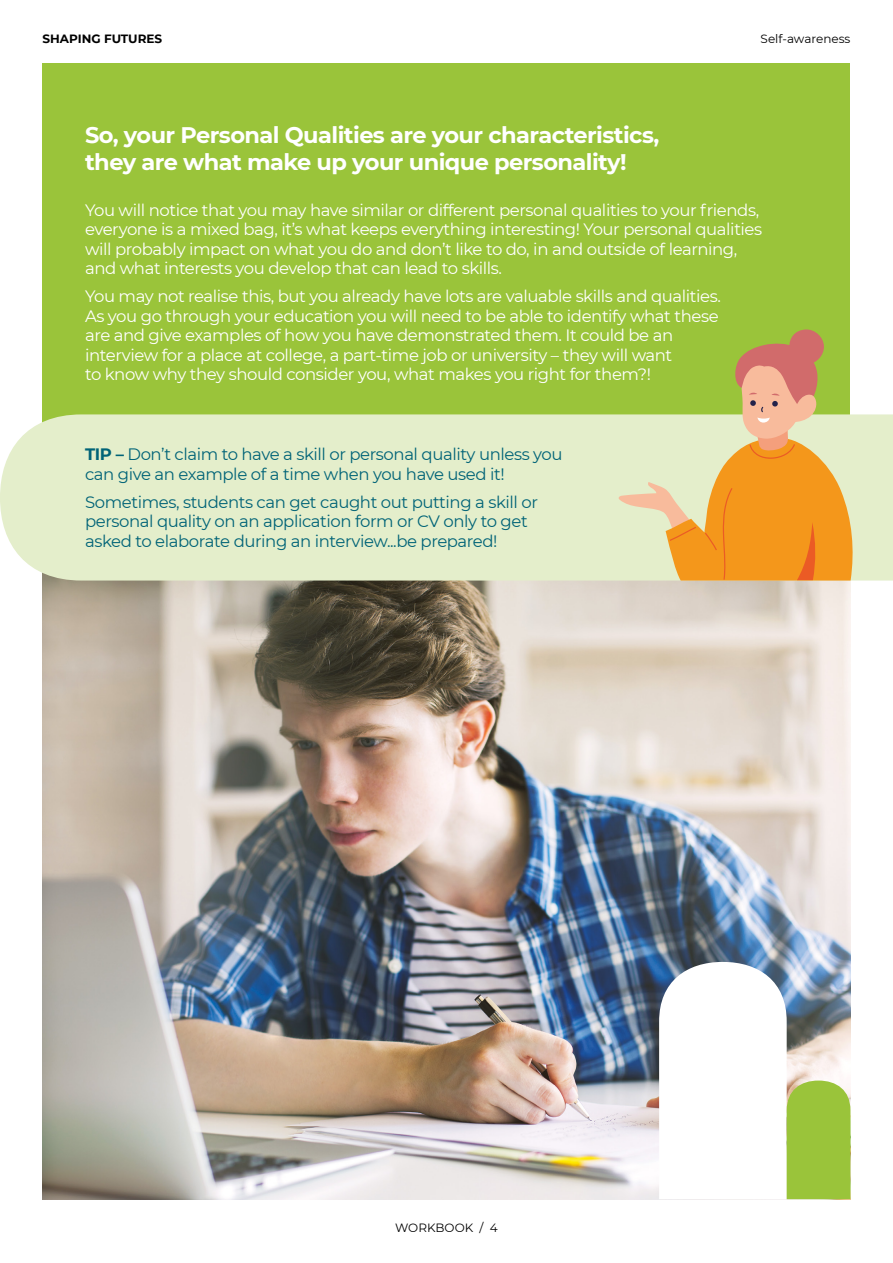
<style>
.page{position:relative;width:893px;height:1263px;background:#fff}
.page>*{position:absolute;margin:0;border:0;box-sizing:border-box;transform-origin:0 0}
.t1{font:700 22.5px/27px "Montserrat";letter-spacing:-.025em;color:#fff}
.t2{font:16.5px/19.5px "Montserrat";letter-spacing:-.025em;color:#fff}
.t3{font:16.5px/19.5px "Montserrat";letter-spacing:-.025em;color:#006377}
.t4{font:12px "Montserrat";color:#000}
.t5{font:700 12px "Montserrat";color:#000}
.s1{font-weight:700}
</style>
<div class="page">
<div style="left:43px;top:64px;width:807px;height:1135px;background:#9ac43a"></div>
<img style="left:43px;top:580px;width:807px;height:619px">
<div style="left:0;top:414px;width:893px;height:166px;background:#e4eecb"></div>
<svg style="left:659px;top:962px;width:191px;height:237px"></svg>
<svg style="left:618px;top:329px;width:237px;height:251px"></svg>
<p class="t5" style="left:43px;top:30px;width:121px">SHAPING FUTURES</p>
<p class="t4" style="left:761px;top:30px;width:91px">Self-awareness</p>
<h1 class="t1" style="left:85px;top:121px;width:576px">So, your Personal Qualities are your characteristics, they are what make up your unique personality!</h1>
<p class="t2" style="left:85px;top:200px;width:679px">You will notice that you may have similar or different personal qualities to your friends, everyone is a mixed bag, it’s what keeps everything interesting! Your personal qualities will probably impact on what you do and don’t like to do, in and outside of learning, and what interests you develop that can lead to skills.</p>
<p class="t2" style="left:85px;top:286px;width:637px">You may not realise this, but you already have lots are valuable skills and qualities.<br>As you go through your education you will need to be able to identify what these are and give examples of how you have demonstrated them. It could be an interview for a place at college, a part-time job or university – they will want<br>to know why they should consider you, what makes you right for them?!</p>
<p class="t3" style="left:85px;top:444px;width:479px"><span class="s1">TIP –</span> Don’t claim to have a skill or personal quality unless you can give an example of a time when you have used it!</p>
<p class="t3" style="left:85px;top:491px;width:454px">Sometimes, students can get caught out putting a skill or personal quality on an application form or CV only to get asked to elaborate during an interview...be prepared!</p>
<p class="t4" style="left:395px;top:1219px;width:104px">WORKBOOK / 4</p>
</div>
